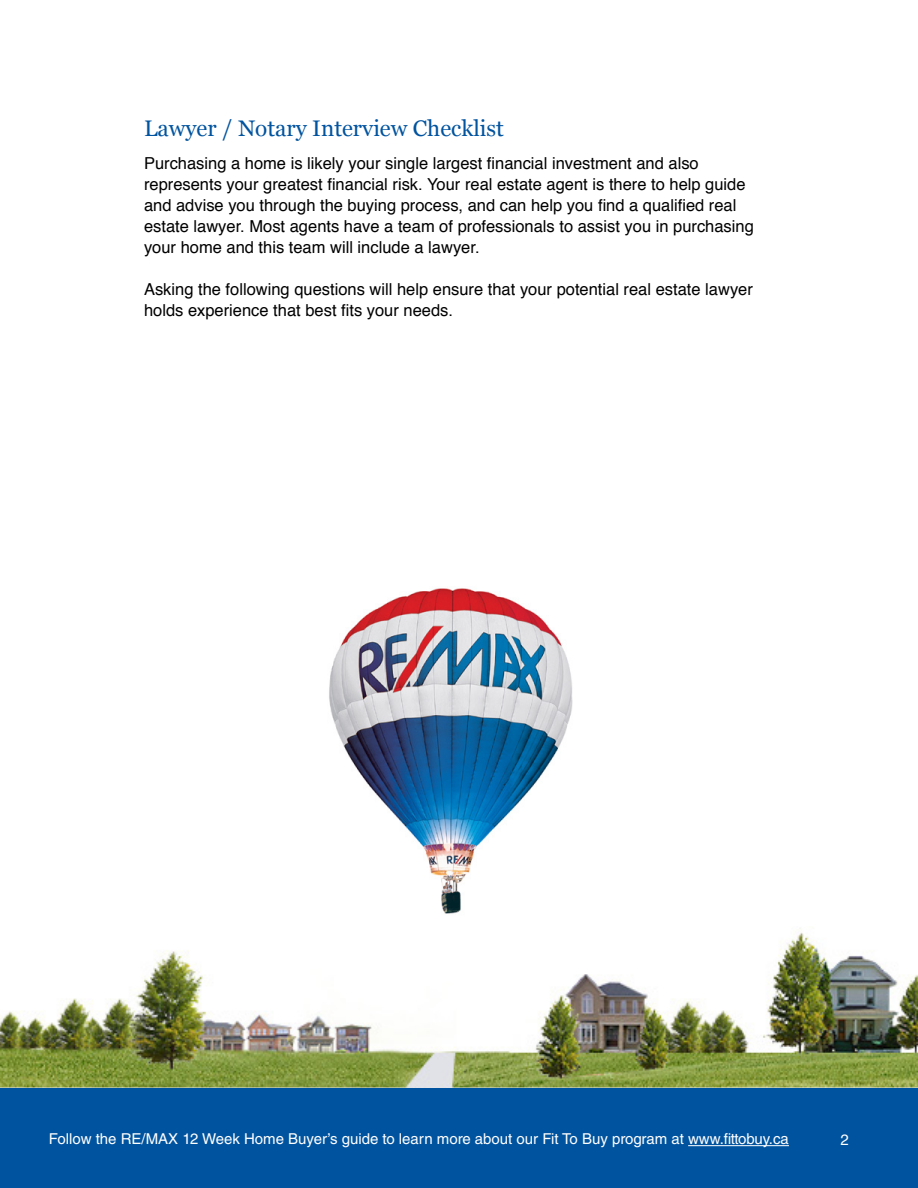
<style>
.page{position:relative;width:918px;height:1188px;background:#fff}
.page>*{position:absolute;margin:0;border:0;box-sizing:border-box;transform-origin:0 0}
.t1{font:22.5px "Georgia";color:#00539f}
.t2{font:16.5px/21px "Helvetica";color:#000}
.t3{font:15px "Helvetica LT Std";color:#fff}
.t4{font:15px "Helvetica";color:#fff}
</style>
<div class="page">
<img style="left:0;top:928px;width:918px;height:161px">
<img style="left:329px;top:588px;width:244px;height:326px">
<div style="left:0;top:1089px;width:918px;height:99px;background:#00539f"></div>
<hr style="left:688px;top:1145px;width:101px;height:1px;background:#fff">
<h1 class="t1" style="left:144px;top:115px;width:362px">Lawyer / Notary Interview Checklist</h1>
<p class="t2" style="left:144px;top:153px;width:611px">Purchasing a home is likely your single largest financial investment and also represents your greatest financial risk. Your real estate agent is there to help guide and advise you through the buying process, and can help you find a qualified real estate lawyer. Most agents have a team of professionals to assist you in purchasing your home and this team will include a lawyer.</p>
<p class="t2" style="left:144px;top:279px;width:610px">Asking the following questions will help ensure that your potential real estate lawyer holds experience that best fits your needs.</p>
<p class="t3" style="left:49px;top:1130px;width:742px">Follow the RE/MAX 12 Week Home Buyer’s guide to learn more about our Fit To Buy program at www.fittobuy.ca</p>
<p class="t4" style="left:841px;top:1128px;width:10px">2</p>
</div>
